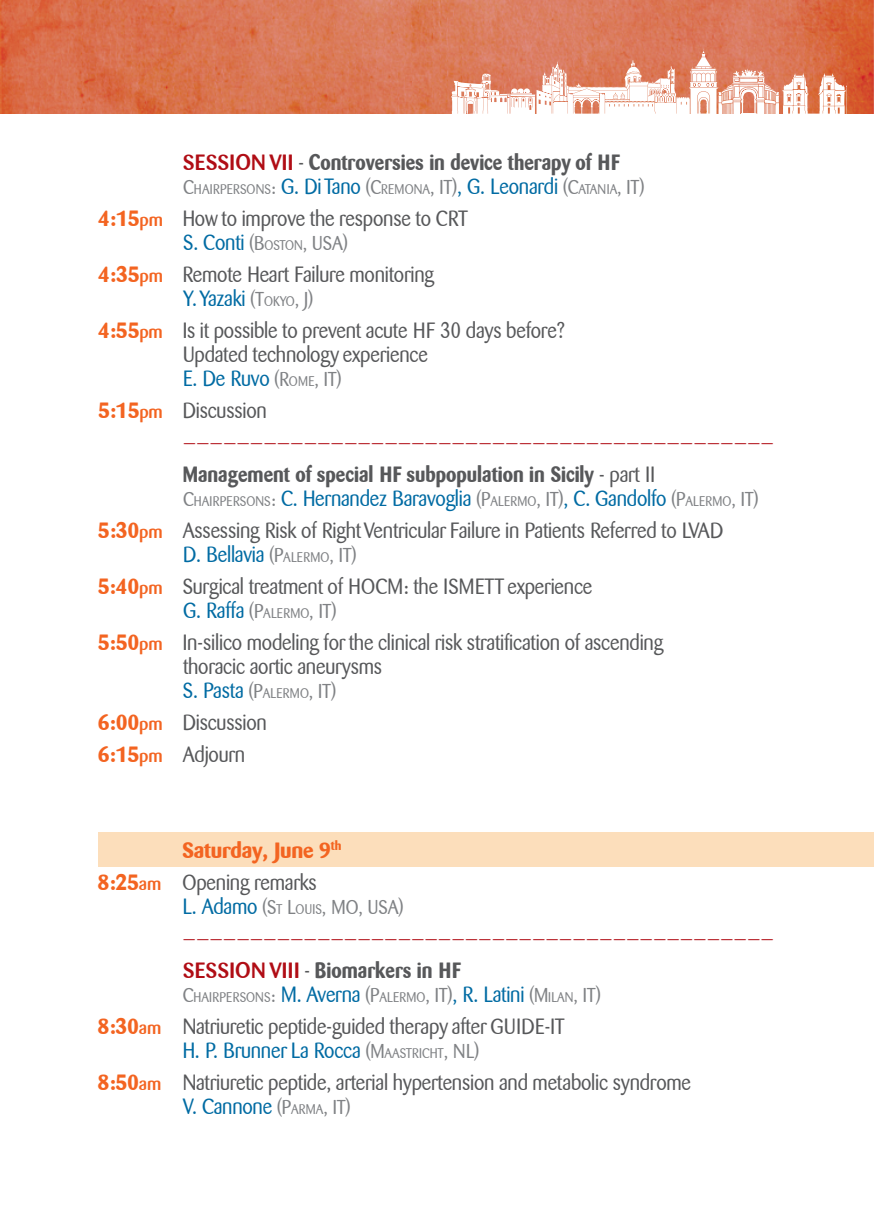
<style>
.page{position:relative;width:874px;height:1225px;background:#fff}
.page>*{position:absolute;margin:0;border:0;box-sizing:border-box;transform-origin:0 0}
.t1{font:22px/24px "Barmeno";letter-spacing:-.01em;color:#57585a;scale:.9 1}
.t2{font:22px/32px "Barmeno";letter-spacing:-.01em;color:#b00d15;scale:.9 1}
.t3{font:700 22px "Barmeno";color:#57585a;scale:.9 1}
.t4{font:700 22px/32px "Barmeno";letter-spacing:-.01em;color:#f36421}
.t5{font:20px "Barmeno";color:#808285;scale:.9 1}
.t6{font:14px "Barmeno";letter-spacing:.01em;color:#808285;scale:.9 1}
.s1{font-weight:500;color:#b00d15}
.s2{font-weight:400}
.s3{font-size:20px}
.s4{font-size:22px;color:#006ba3}
.s5{font-weight:700;color:#f36421}
.s6{font-weight:500;font-size:18px;color:#f36421}
.s7{color:#006ba3}
.s8{font-size:20px;color:#808285}
.s9{font-size:14px;color:#808285}
.s10{color:#57585a}
.s11{font-weight:700;color:#57585a}
.s12{font-weight:500;font-size:18px}
.s13{font-weight:400;color:#57585a}
.s14{font-size:14px}
.s15{font-weight:500}
</style>
<div class="page">
<div style="left:98px;top:832px;width:775px;height:34px;background:#fcdebb"></div>
<img style="left:0;top:0;width:873px;height:113px">
<svg style="left:450px;top:49px;width:396px;height:64px"></svg>
<p class="t3" style="left:183px;top:148px;width:487px"><span class="s1">SESSION VII</span> <span class="s2">-</span> Controversies in device therapy of HF</p>
<p class="t6" style="left:183px;top:181px;width:514px"><span class="s3">C</span>HAIRPERSONS<span class="s3">:</span> <span class="s4">G. Di Tano</span> <span class="s3">(C</span>REMONA<span class="s3">, IT)</span><span class="s4">, G. Leonardi</span> <span class="s3">(C</span>ATANIA<span class="s3">, IT)</span></p>
<p class="t1" style="left:183px;top:206px;width:318px;text-indent:-85px"><span class="s5">4:15</span><span class="s6">pm</span> How to improve the response to CRT<br><span class="s7">S. Conti</span> <span class="s8">(B</span><span class="s9">OSTON</span><span class="s8">, USA)</span></p>
<p class="t1" style="left:183px;top:262px;width:280px;text-indent:-85px"><span class="s5">4:35</span><span class="s6">pm</span> Remote Heart Failure monitoring<br><span class="s7">Y. Yazaki</span> <span class="s8">(T</span><span class="s9">OKYO</span><span class="s8">, J)</span></p>
<p class="t1" style="left:183px;top:318px;width:425px;text-indent:-85px"><span class="s5">4:55</span><span class="s6">pm</span> Is it possible to prevent acute HF 30 days before?<br>Updated technology experience<br><span class="s7">E. De Ruvo</span> <span class="s8">(R</span><span class="s9">OME</span><span class="s8">, IT)</span></p>
<p class="t2" style="left:183px;top:394px;width:658px;text-indent:-85px"><span class="s5">5:15</span><span class="s6">pm</span> <span class="s10">Discussion </span>————————————————————————————————————————————<br><span class="s11">Management of special HF subpopulation in Sicily</span> <span class="s10">- part II</span></p>
<p class="t1" style="left:98px;top:482px;width:735px;line-height:32px;text-indent:85px"><span class="s8">C</span><span class="s9">HAIRPERSONS</span><span class="s8">:</span> <span class="s7">C. Hernandez Baravoglia</span> <span class="s8">(P</span><span class="s9">ALERMO</span><span class="s8">, IT)</span><span class="s7">, C. Gandolfo</span> <span class="s8">(P</span><span class="s9">ALERMO</span><span class="s8">, IT)<br></span><span class="s5">5:30</span><span class="s6">pm</span> Assessing Risk of Right Ventricular Failure in Patients Referred to LVAD</p>
<p class="t1" style="left:98px;top:538px;width:550px;line-height:32px;text-indent:85px"><span class="s7">D. Bellavia</span> <span class="s8">(P</span><span class="s9">ALERMO</span><span class="s8">, IT)<br></span><span class="s5">5:40</span><span class="s6">pm</span> Surgical treatment of HOCM: the ISMETT experience</p>
<p class="t1" style="left:98px;top:594px;width:629px;line-height:32px;text-indent:85px"><span class="s7">G. Raffa</span> <span class="s8">(P</span><span class="s9">ALERMO</span><span class="s8">, IT)<br></span><span class="s5">5:50</span><span class="s6">pm</span> In-silico modeling for the clinical risk stratification of ascending</p>
<p class="t1" style="left:183px;top:654px;width:223px">thoracic aortic aneurysms<br><span class="s7">S. Pasta</span> <span class="s8">(P</span><span class="s9">ALERMO</span><span class="s8">, IT)</span></p>
<p class="t1" style="left:98px;top:706px;width:189px;line-height:32px"><span class="s5">6:00</span><span class="s6">pm</span> Discussion<br><span class="s5">6:15</span><span class="s6">pm</span> Adjourn</p>
<p class="t4" style="left:98px;top:834px;width:245px;text-indent:85px">Saturday, June 9<sup>th<br></sup>8:25<span class="s12">am</span> <span class="s13">Opening remarks</span></p>
<p class="t5" style="left:183px;top:895px;width:247px"><span class="s4">L. Adamo</span> (S<span class="s14">T</span> L<span class="s14">OUIS</span>, MO, USA)</p>
<p class="t2" style="left:182px;top:922px;width:658px">————————————————————————————————————————————<br><span class="s15">SESSION VIII</span> <span class="s10">-</span> <span class="s11">Biomarkers in HF</span></p>
<p class="t6" style="left:183px;top:989px;width:466px"><span class="s3">C</span>HAIRPERSONS<span class="s3">:</span> <span class="s4">M. Averna</span> <span class="s3">(P</span>ALERMO<span class="s3">, IT)</span><span class="s4">, R. Latini</span> <span class="s3">(M</span>ILAN<span class="s3">, IT)</span></p>
<p class="t1" style="left:98px;top:1014px;width:520px;text-align:center"><span class="s5">8:30</span><span class="s6">am</span> Natriuretic peptide-guided therapy after GUIDE-IT<br><span class="s7">H. P. Brunner La Rocca</span> <span class="s8">(M</span><span class="s9">AASTRICHT</span><span class="s8">, NL)</span></p>
<p class="t1" style="left:183px;top:1070px;width:566px;text-indent:-85px"><span class="s5">8:50</span><span class="s6">am</span> Natriuretic peptide, arterial hypertension and metabolic syndrome<br><span class="s7">V. Cannone</span> <span class="s8">(P</span><span class="s9">ARMA</span><span class="s8">, IT)</span></p>
</div>
